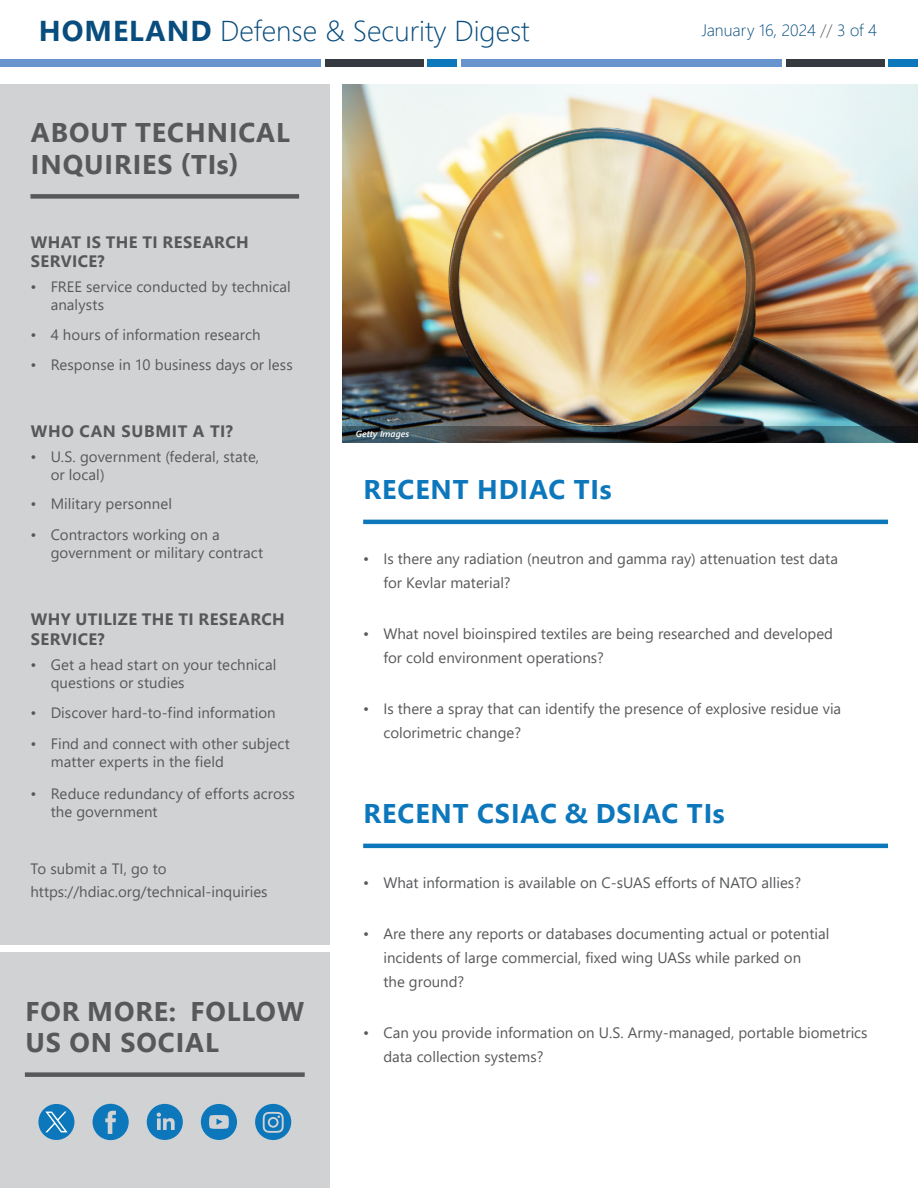
<style>
.page{position:relative;width:918px;height:1188px;background:#fff}
.page>*{position:absolute;margin:0;border:0;box-sizing:border-box;transform-origin:0 0}
.t1{font:300 28.65px "Segoe UI";color:#084d7d}
.Heading_1_-_Blue{font:700 27px "Segoe UI";letter-spacing:.035em;color:#0d77bc}
.Heading_1_-_Blue-2{font:700 27px/31.5px "Segoe UI";letter-spacing:.035em;color:#57585a}
.Heading_1_-_Gray{font:700 27px/31.5px "Segoe UI";letter-spacing:.035em;color:#57585a}
.t2{font:700 16.5px/19.8px "Segoe UI";letter-spacing:.025em;color:#57585a}
.t3{font:300 16.5px "Segoe UI";color:#084d7d}
.Paragraph_Style_2{font:15px/24px "Segoe UI";color:#57585a}
.Image_Source{font:italic 600 9px "Segoe UI";color:#fff}
.s1{font-weight:700}
.s2{color:#57585a}
</style>
<div class="page">
<div style="left:0;top:59px;width:321px;height:7px;background:#6794cc"></div>
<div style="left:325px;top:59px;width:99px;height:7px;background:#343a40"></div>
<div style="left:428px;top:59px;width:29px;height:7px;background:#0d77bc"></div>
<div style="left:461px;top:59px;width:320px;height:7px;background:#6794cc"></div>
<div style="left:786px;top:59px;width:99px;height:7px;background:#343a40"></div>
<div style="left:888px;top:59px;width:30px;height:7px;background:#0d77bc"></div>
<div style="left:0;top:953px;width:330px;height:235px;background:#d1d2d4"></div>
<div style="left:0;top:85px;width:330px;height:860px;background:#d1d2d4"></div>
<hr style="left:363px;top:520px;width:525px;height:4px;background:#0d77bc">
<hr style="left:363px;top:844px;width:525px;height:4px;background:#0d77bc">
<img style="left:342px;top:85px;width:576px;height:341px">
<svg style="left:342px;top:426px;width:576px;height:16px;background:#30383b"></svg>
<div style="left:25px;top:1072px;width:280px;height:5px;background:#57585a"></div>
<div style="left:30px;top:194px;width:269px;height:5px;background:#57585a"></div>
<svg style="left:93px;top:1104px;width:36px;height:36px"></svg>
<svg style="left:147px;top:1104px;width:36px;height:36px"></svg>
<svg style="left:201px;top:1104px;width:36px;height:36px"></svg>
<svg style="left:255px;top:1104px;width:36px;height:36px"></svg>
<div style="left:38px;top:1104px;width:36px;height:36px;background:#0d77bc;border-radius:50%"></div>
<svg style="left:45px;top:1112px;width:23px;height:20px"></svg>
<h1 class="t1" style="left:39px;top:4px;width:492px"><span class="s1">HOMELAND</span> Defense &amp; Security Digest</h1>
<p class="t3" style="left:702px;top:15px;width:177px">January 16, 2024 <span class="s2">//</span> 3 of 4</p>
<p class="Heading_1_-_Blue-2" style="left:31px;top:115px;width:261px">ABOUT TECHNICAL<br>INQUIRIES (TIs)</p>
<p class="t2" style="left:31px;top:231px;width:220px">WHAT IS THE TI RESEARCH<br>SERVICE?</p>
<p class="Paragraph_Style_2" style="left:51px;top:277px;width:242px;line-height:18px;text-indent:-20px">• FREE service conducted by technical analysts</p>
<p class="Paragraph_Style_2" style="left:30px;top:322px;width:232px">• 4 hours of information research</p>
<p class="Paragraph_Style_2" style="left:30px;top:352px;width:264px">• Response in 10 business days or less</p>
<p class="t2" style="left:31px;top:420px;width:204px">WHO CAN SUBMIT A TI?</p>
<p class="Paragraph_Style_2" style="left:51px;top:446px;width:210px;line-height:18px;text-indent:-20px">• U.S. government (federal, state, or local)</p>
<p class="Paragraph_Style_2" style="left:30px;top:490px;width:143px">• Military personnel</p>
<p class="Paragraph_Style_2" style="left:51px;top:524px;width:214px;line-height:18px;text-indent:-20px">• Contractors working on a government or military contract</p>
<p class="t2" style="left:31px;top:608px;width:256px">WHY UTILIZE THE TI RESEARCH<br>SERVICE?</p>
<p class="Paragraph_Style_2" style="left:51px;top:654px;width:227px;line-height:18px;text-indent:-20px">• Get a head start on your technical questions or studies</p>
<p class="Paragraph_Style_2" style="left:30px;top:699px;width:247px">• Discover hard-to-find information</p>
<p class="Paragraph_Style_2" style="left:51px;top:733px;width:241px;line-height:18px;text-indent:-20px">• Find and connect with other subject matter experts in the field</p>
<p class="Paragraph_Style_2" style="left:51px;top:783px;width:246px;line-height:18px;text-indent:-20px">• Reduce redundancy of efforts across the government</p>
<p class="Paragraph_Style_2" style="left:30px;top:855px;width:138px">To submit a TI, go to</p>
<p class="Paragraph_Style_2" style="left:30px;top:878px;width:239px">https://hdiac.org/technical-inquiries</p>
<p class="Heading_1_-_Gray" style="left:25px;top:993px;width:280px">FOR MORE: FOLLOW<br>US ON SOCIAL</p>
<p class="Image_Source" style="left:356px;top:426px;width:55px">Getty Images</p>
<p class="Heading_1_-_Blue" style="left:364px;top:464px;width:249px">RECENT HDIAC TIs</p>
<p class="Paragraph_Style_2" style="left:383px;top:545px;width:456px;text-indent:-20px">• Is there any radiation (neutron and gamma ray) attenuation test data for Kevlar material?</p>
<p class="Paragraph_Style_2" style="left:383px;top:620px;width:451px;text-indent:-20px">• What novel bioinspired textiles are being researched and developed for cold environment operations?</p>
<p class="Paragraph_Style_2" style="left:383px;top:695px;width:459px;text-indent:-20px">• Is there a spray that can identify the presence of explosive residue via colorimetric change?</p>
<p class="Heading_1_-_Blue" style="left:364px;top:788px;width:362px">RECENT CSIAC &amp; DSIAC TIs</p>
<p class="Paragraph_Style_2" style="left:363px;top:869px;width:439px">• What information is available on C-sUAS efforts of NATO allies?</p>
<p class="Paragraph_Style_2" style="left:383px;top:920px;width:447px;text-indent:-20px">• Are there any reports or databases documenting actual or potential incidents of large commercial, fixed wing UASs while parked on<br>the ground?</p>
<p class="Paragraph_Style_2" style="left:383px;top:1019px;width:486px;text-indent:-20px">• Can you provide information on U.S. Army-managed, portable biometrics data collection systems?</p>
</div>
